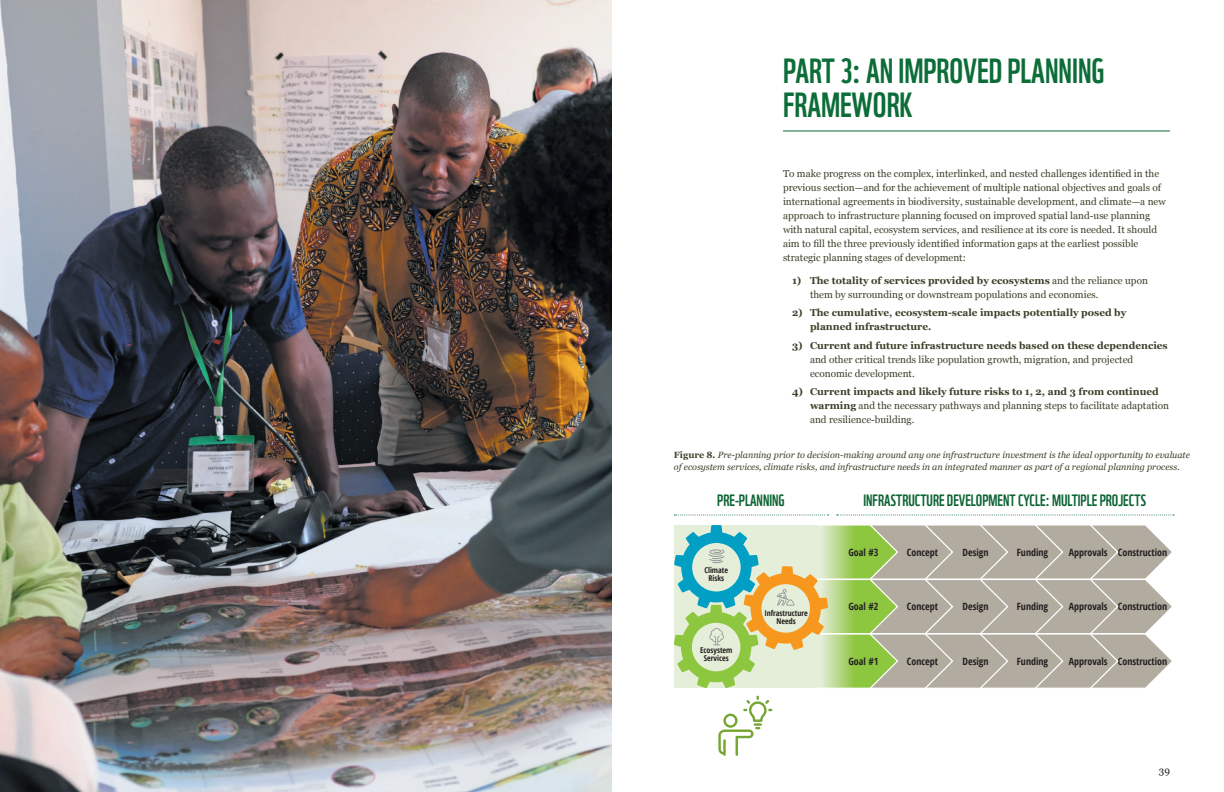
<style>
.page{position:relative;width:1224px;height:792px;background:#fff}
.page>*{position:absolute;margin:0;border:0;box-sizing:border-box;transform-origin:0 0}
.Headline_1{font:34px/34px "WWF";color:#0c6d38}
.Sub_1_green{font:16px "WWF";color:#0c6333}
.Sub_1{font:16px "WWF";color:#0c6333}
.Body_1{font:10px/14px "Georgia";color:#3e3e29}
.Bullets_1{font:10px/14px "Georgia";color:#3e3e29}
.t1{font:700 10px "Open Sans Condensed";color:#231f20}
.Bullets_1-2{font:700 10px/14px "Georgia";color:#3e3e29}
.t2{font:10px "Georgia";color:#231f20}
.Figure_titles{font:italic 9px/12px "Georgia";color:#3e3e29}
.t3{font:700 8px/8px "Open Sans Condensed";color:#231f20;text-align:center}
.s1{font-weight:700}
.s2{font-weight:700;font-style:normal}
</style>
<div class="page">
<hr style="left:783px;top:130px;width:387px;height:1px;background:#0c6d38">
<svg style="left:674px;top:525px;width:498px;height:163px"></svg>
<svg style="left:674px;top:515px;width:155px;height:1px"></svg>
<svg style="left:837px;top:515px;width:337px;height:1px"></svg>
<svg style="left:718px;top:696px;width:54px;height:60px"></svg>
<img style="left:0;top:0;width:612px;height:792px">
<p class="Headline_1" style="left:783px;top:50px;width:323px">PART 3: AN IMPROVED PLANNING<br>FRAMEWORK</p>
<p class="Body_1" style="left:783px;top:167px;width:384px">To make progress on the complex, interlinked, and nested challenges identified in the previous section—and for the achievement of multiple national objectives and goals of international agreements in biodiversity, sustainable development, and climate—a new approach to infrastructure planning focused on improved spatial land-use planning with natural capital, ecosystem services, and resilience at its core is needed. It should aim to fill the three previously identified information gaps at the earliest possible strategic planning stages of development:</p>
<p class="Bullets_1" style="left:810px;top:274px;width:339px;text-indent:-18px"><span class="s1">1) The totality of services provided by ecosystems</span> and the reliance upon them by surrounding or downstream populations and economies.</p>
<p class="Bullets_1-2" style="left:810px;top:306px;width:318px;text-indent:-18px">2) The cumulative, ecosystem-scale impacts potentially posed by planned infrastructure.</p>
<p class="Bullets_1" style="left:810px;top:339px;width:359px;text-indent:-18px"><span class="s1">3) Current and future infrastructure needs based on these dependencies </span>and other critical trends like population growth, migration, and projected economic development.</p>
<p class="Bullets_1" style="left:810px;top:385px;width:361px;text-indent:-18px"><span class="s1">4) Current impacts and likely future risks to 1, 2, and 3 from continued warming</span> and the necessary pathways and planning steps to facilitate adaptation and resilience-building.</p>
<p class="Figure_titles" style="left:674px;top:449px;width:518px"><span class="s2">Figure 8.</span> Pre-planning prior to decision-making around any one infrastructure investment is the ideal opportunity to evaluate of ecosystem services, climate risks, and infrastructure needs in an integrated manner as part of a regional planning process.</p>
<p class="Sub_1" style="left:717px;top:487px;width:69px">PRE-PLANNING</p>
<p class="Sub_1_green" style="left:864px;top:487px;width:284px">INFRASTRUCTURE DEVELOPMENT CYCLE: MULTIPLE PROJECTS</p>
<p class="t3" style="left:704px;top:566px;width:25px">Climate</p>
<p class="t3" style="left:708px;top:574px;width:17px">Risks</p>
<p class="t3" style="left:700px;top:646px;width:34px">Ecosystem<br>Services</p>
<p class="t3" style="left:764px;top:609px;width:45px">Infrastructure<br>Needs</p>
<p class="t1" style="left:849px;top:545px;width:31px">Goal #3</p>
<p class="t1" style="left:907px;top:545px;width:33px">Concept</p>
<p class="t1" style="left:963px;top:545px;width:27px">Design</p>
<p class="t1" style="left:1017px;top:545px;width:33px">Funding</p>
<p class="t1" style="left:1069px;top:545px;width:40px">Approvals</p>
<p class="t1" style="left:1118px;top:545px;width:51px">Construction</p>
<p class="t1" style="left:849px;top:600px;width:31px">Goal #2</p>
<p class="t1" style="left:907px;top:600px;width:33px">Concept</p>
<p class="t1" style="left:963px;top:600px;width:27px">Design</p>
<p class="t1" style="left:1017px;top:600px;width:33px">Funding</p>
<p class="t1" style="left:1069px;top:600px;width:40px">Approvals</p>
<p class="t1" style="left:1118px;top:600px;width:51px">Construction</p>
<p class="t1" style="left:849px;top:654px;width:31px">Goal #1</p>
<p class="t1" style="left:907px;top:654px;width:33px">Concept</p>
<p class="t1" style="left:963px;top:654px;width:27px">Design</p>
<p class="t1" style="left:1017px;top:654px;width:33px">Funding</p>
<p class="t1" style="left:1069px;top:654px;width:40px">Approvals</p>
<p class="t1" style="left:1118px;top:654px;width:51px">Construction</p>
<p class="t2" style="left:1159px;top:764px;width:13px">39</p>
</div>
